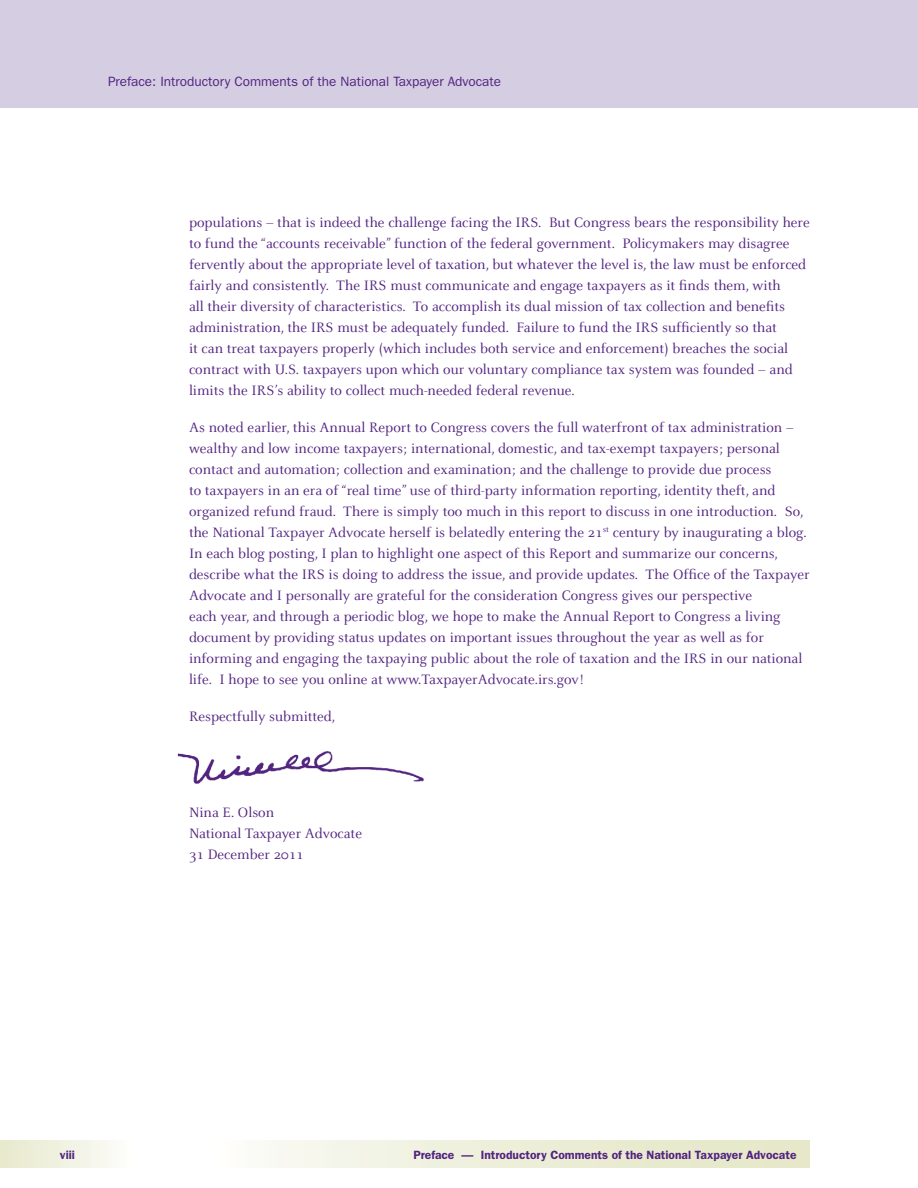
<style>
.page{position:relative;width:918px;height:1188px;background:#fff}
.page>*{position:absolute;margin:0;border:0;box-sizing:border-box;transform-origin:0 0}
.t1{font:15px/21px "Celeste";color:#522380}
.t2{font:13.5px "Franklin Gothic";color:#522380}
.t3{font:600 12px "Franklin Gothic";color:#522380}
</style>
<div class="page">
<div style="left:0;top:0;width:918px;height:108px;background:#d5cee3"></div>
<svg style="left:265px;top:1141px;width:545px;height:27px;background:#edeed9"></svg>
<div style="left:0;top:1141px;width:148px;height:27px;background:linear-gradient(to right,#e6e9cc,#fff)"></div>
<img style="left:177px;top:751px;width:247px;height:33px">
<p class="t2" style="left:108px;top:74px;width:395px">Preface: Introductory Comments of the National Taxpayer Advocate</p>
<p class="t1" style="left:189px;top:212px;width:622px">populations – that is indeed the challenge facing the irS. But congress bears the responsibility here to fund the “accounts receivable” function of the federal government. policymakers may disagree fervently about the appropriate level of taxation, but whatever the level is, the law must be enforced fairly and consistently. the irS must communicate and engage taxpayers as it finds them, with<br>all their diversity of characteristics. to accomplish its dual mission of tax collection and benefits administration, the irS must be adequately funded. Failure to fund the irS sufficiently so that<br>it can treat taxpayers properly (which includes both service and enforcement) breaches the social contract with U.S. taxpayers upon which our voluntary compliance tax system was founded – and limits the irS’s ability to collect much-needed federal revenue.</p>
<p class="t1" style="left:189px;top:417px;width:622px">as noted earlier, this annual report to congress covers the full waterfront of tax administration – wealthy and low income taxpayers; international, domestic, and tax-exempt taxpayers; personal contact and automation; collection and examination; and the challenge to provide due process<br>to taxpayers in an era of “real time” use of third-party information reporting, identity theft, and organized refund fraud. there is simply too much in this report to discuss in one introduction. So, the National taxpayer advocate herself is belatedly entering the 21<sup>st</sup> century by inaugurating a blog. in each blog posting, i plan to highlight one aspect of this report and summarize our concerns, describe what the irS is doing to address the issue, and provide updates. the office of the taxpayer advocate and i personally are grateful for the consideration congress gives our perspective<br>each year, and through a periodic blog, we hope to make the annual report to congress a living document by providing status updates on important issues throughout the year as well as for informing and engaging the taxpaying public about the role of taxation and the irS in our national life. i hope to see you online at www.taxpayeradvocate.irs.gov!</p>
<p class="t1" style="left:189px;top:707px;width:148px">respectfully submitted,</p>
<p class="t1" style="left:189px;top:802px;width:175px">Nina e. olson<br>National taxpayer advocate<br>31 december 2011</p>
<p class="t3" style="left:60px;top:1148px;width:17px">viii</p>
<p class="t3" style="left:413px;top:1148px;width:385px">Preface — Introductory Comments of the National Taxpayer Advocate</p>
</div>
